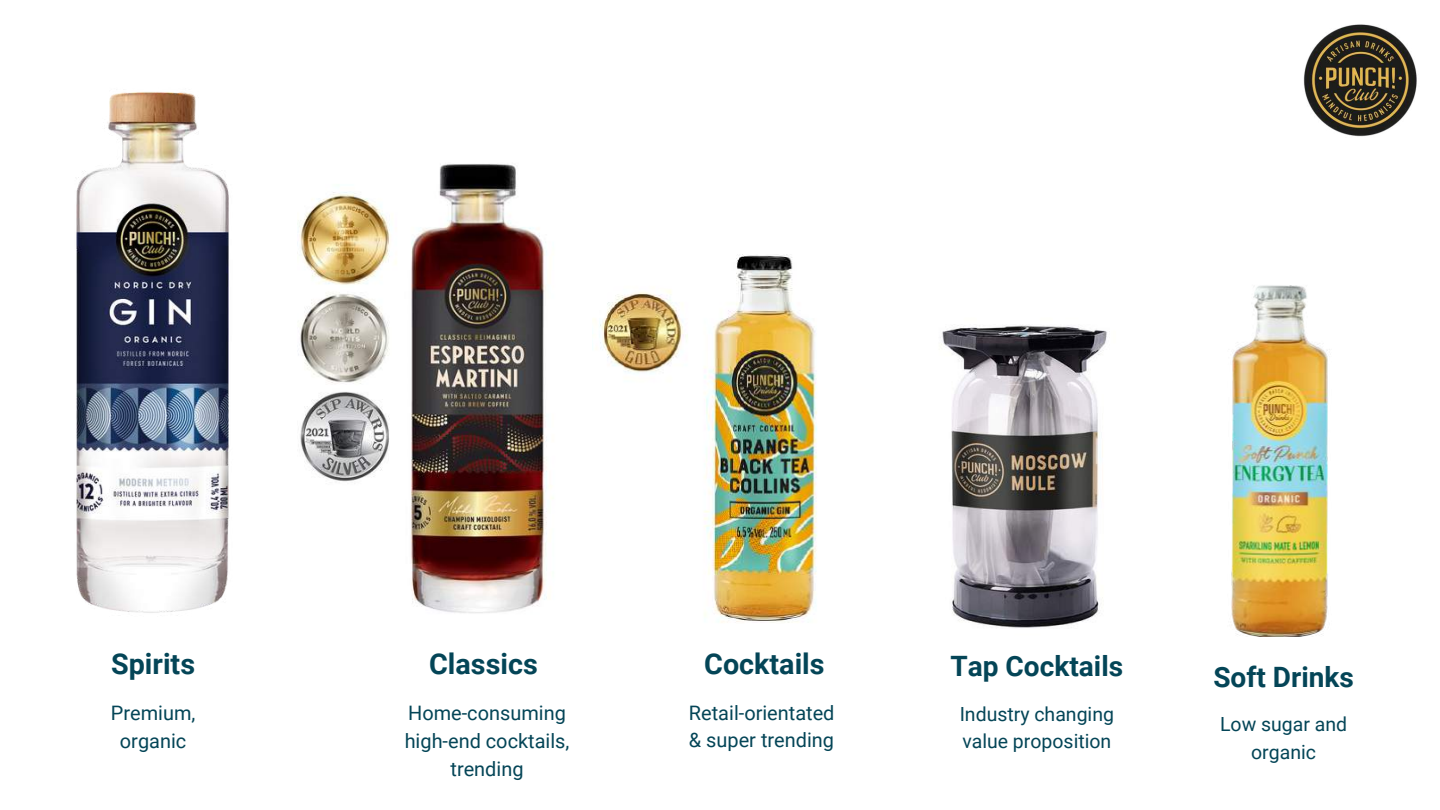
<style>
.page{position:relative;width:1440px;height:810px;background:#fff}
.page>*{position:absolute;margin:0;border:0;box-sizing:border-box;transform-origin:0 0}
.t1{font:700 28.8px "Roboto";color:#044557}
.t2{font:700 28px "Roboto";color:#044557}
.t3{font:20px/27.8px "Roboto";color:#044557;text-align:center}
.t4{font:19.4px/27.2px "Roboto";color:#044557;text-align:center}
</style>
<div class="page">
<img style="left:76px;top:92px;width:153px;height:521px">
<img style="left:298px;top:164px;width:255px;height:449px">
<img style="left:593px;top:254px;width:224px;height:369px">
<img style="left:1303px;top:24px;width:114px;height:113px">
<img style="left:1231px;top:285px;width:97px;height:351px">
<img style="left:940px;top:325px;width:167px;height:303px">
<h1 class="t1" style="left:111px;top:648px;width:85px">Spirits</h1>
<p class="t3" style="left:111px;top:700px;width:86px">Premium, organic</p>
<h1 class="t1" style="left:429px;top:648px;width:110px">Classics</h1>
<p class="t3" style="left:405px;top:700px;width:166px">Home-consuming high-end cocktails, trending</p>
<h1 class="t1" style="left:704px;top:648px;width:122px">Cocktails</h1>
<p class="t3" style="left:689px;top:699px;width:147px;text-align:left">Retail-orientated &amp; super trending</p>
<h2 class="t2" style="left:950px;top:650px;width:174px">Tap Cocktails</h2>
<p class="t4" style="left:960px;top:701px;width:156px;text-align:left">Industry changing value proposition</p>
<h2 class="t2" style="left:1213px;top:661px;width:142px">Soft Drinks</h2>
<p class="t4" style="left:1220px;top:711px;width:129px">Low sugar and organic</p>
</div>
